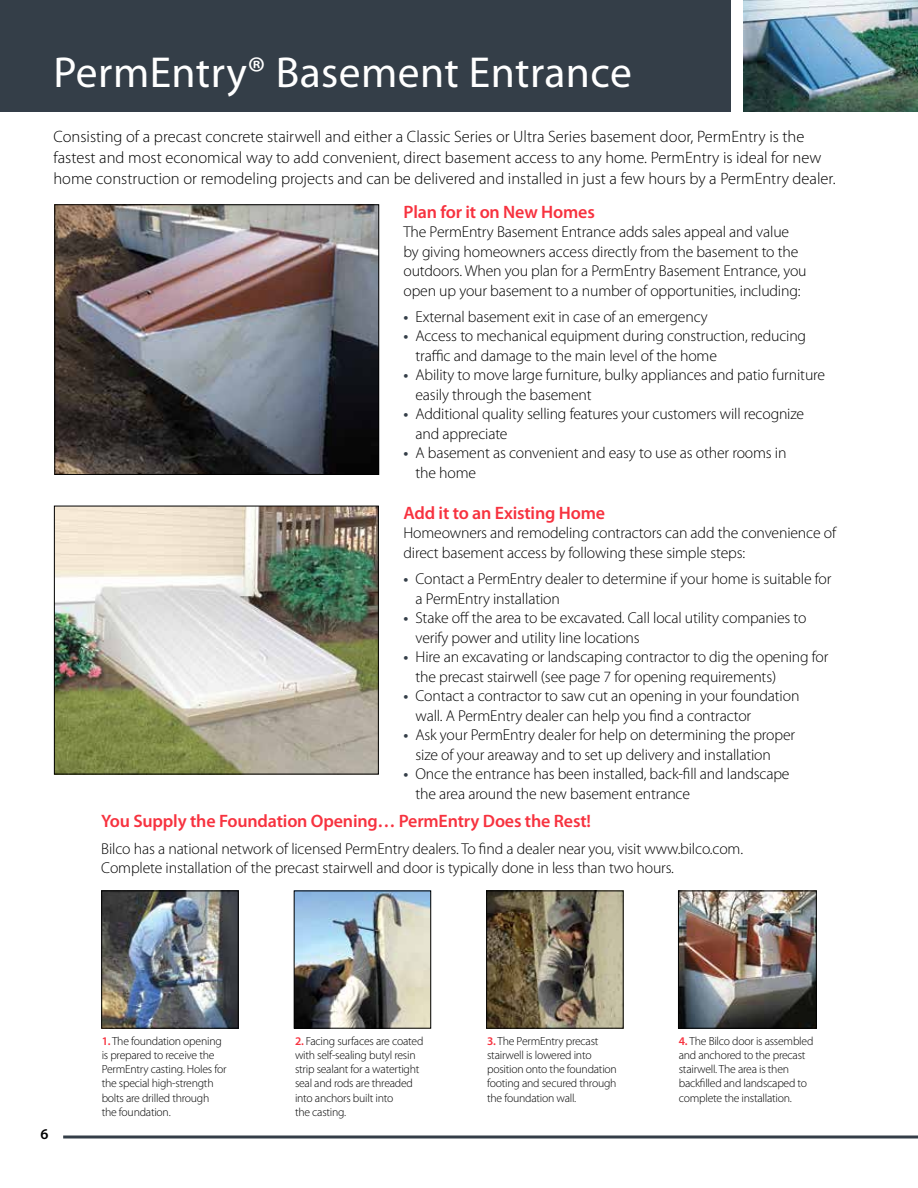
<style>
.page{position:relative;width:918px;height:1188px;background:#fff}
.page>*{position:absolute;margin:0;border:0;box-sizing:border-box;transform-origin:0 0}
.t1{font:43.5px "Myriad Pro";letter-spacing:.01em;color:#fff}
.t2{font:600 18px "Myriad Pro";letter-spacing:-.01em;color:#f7323f}
.t3{font:300 16.5px/21px "Myriad Pro";color:#000}
.t4{font:300 15.75px/19.5px "Myriad Pro";letter-spacing:-.01em;color:#000}
.t5{font:600 15px "Myriad Pro";color:#000}
.t6{font:300 11.7px/14.1px "Myriad Pro";letter-spacing:-.02em;color:#000}
.s1{font-weight:600;color:#343e48}
.s2{font-weight:600;color:#f7323f}
</style>
<div class="page">
<hr style="left:63px;top:1136px;width:855px;height:2px;background:#343e48">
<img style="left:743px;top:0;width:175px;height:111px">
<div style="left:0;top:0;width:731px;height:111px;background:#343e48"></div>
<img style="left:56px;top:508px;width:321px;height:264px">
<div style="left:54px;top:506px;width:325px;height:268px;border:1px solid #000"></div>
<img style="left:56px;top:206px;width:321px;height:267px">
<div style="left:54px;top:204px;width:325px;height:271px;border:1px solid #000"></div>
<img style="left:103px;top:893px;width:134px;height:134px">
<div style="left:101px;top:891px;width:138px;height:138px;border:1px solid #000"></div>
<img style="left:296px;top:893px;width:133px;height:134px">
<div style="left:294px;top:891px;width:137px;height:138px;border:1px solid #000"></div>
<img style="left:488px;top:893px;width:134px;height:134px">
<div style="left:486px;top:891px;width:138px;height:138px;border:1px solid #000"></div>
<img style="left:680px;top:893px;width:135px;height:134px">
<div style="left:678px;top:891px;width:139px;height:138px;border:1px solid #000"></div>
<h1 class="t1" style="left:53px;top:48px;width:580px">PermEntry® Basement Entrance</h1>
<p class="t3" style="left:53px;top:127px;width:784px">Consisting of a precast concrete stairwell and either a Classic Series or Ultra Series basement door, PermEntry is the fastest and most economical way to add convenient, direct basement access to any home. PermEntry is ideal for new home construction or remodeling projects and can be delivered and installed in just a few hours by a PermEntry dealer.</p>
<p class="t2" style="left:404px;top:202px;width:193px">Plan for it on New Homes</p>
<p class="t4" style="left:404px;top:222px;width:405px">The PermEntry Basement Entrance adds sales appeal and value by giving homeowners access directly from the basement to the outdoors. When you plan for a PermEntry Basement Entrance, you open up your basement to a number of opportunities, including:</p>
<p class="t4" style="left:404px;top:307px;width:306px"><span class="s1">•</span> External basement exit in case of an emergency</p>
<p class="t4" style="left:416px;top:327px;width:392px;text-indent:-12px"><span class="s1">•</span> Access to mechanical equipment during construction, reducing traffic and damage to the main level of the home</p>
<p class="t4" style="left:416px;top:366px;width:411px;text-indent:-12px"><span class="s1">•</span> Ability to move large furniture, bulky appliances and patio furniture easily through the basement</p>
<p class="t4" style="left:416px;top:405px;width:390px;text-indent:-12px"><span class="s1">•</span> Additional quality selling features your customers will recognize and appreciate</p>
<p class="t4" style="left:416px;top:444px;width:372px;text-indent:-12px"><span class="s1">•</span> A basement as convenient and easy to use as other rooms in the home</p>
<p class="t2" style="left:404px;top:503px;width:203px">Add it to an Existing Home</p>
<p class="t4" style="left:404px;top:524px;width:434px">Homeowners and remodeling contractors can add the convenience of direct basement access by following these simple steps:</p>
<p class="t4" style="left:416px;top:569px;width:417px;text-indent:-12px"><span class="s1">•</span> Contact a PermEntry dealer to determine if your home is suitable for a PermEntry installation</p>
<p class="t4" style="left:416px;top:608px;width:393px;text-indent:-12px"><span class="s1">•</span> Stake off the area to be excavated. Call local utility companies to verify power and utility line locations</p>
<p class="t4" style="left:416px;top:647px;width:414px;text-indent:-12px"><span class="s1">•</span> Hire an excavating or landscaping contractor to dig the opening for the precast stairwell (see page 7 for opening requirements)</p>
<p class="t4" style="left:416px;top:686px;width:385px;text-indent:-12px"><span class="s1">•</span> Contact a contractor to saw cut an opening in your foundation wall. A PermEntry dealer can help you find a contractor</p>
<p class="t4" style="left:416px;top:725px;width:381px;text-indent:-12px"><span class="s1">•</span> Ask your PermEntry dealer for help on determining the proper size of your areaway and to set up delivery and installation</p>
<p class="t4" style="left:416px;top:764px;width:376px;text-indent:-12px"><span class="s1">•</span> Once the entrance has been installed, back-fill and landscape the area around the new basement entrance</p>
<p class="t2" style="left:101px;top:811px;width:491px">You Supply the Foundation Opening… PermEntry Does the Rest!</p>
<p class="t4" style="left:101px;top:839px;width:643px">Bilco has a national network of licensed PermEntry dealers. To find a dealer near you, visit www.bilco.com.<br>Complete installation of the precast stairwell and door is typically done in less than two hours.</p>
<p class="t5" style="left:40px;top:1125px;width:10px">6</p>
<p class="t6" style="left:102px;top:1034px;width:126px"><span class="s2">1.</span> The foundation opening is prepared to receive the<br>PermEntry casting. Holes for the special high-strength bolts are drilled through the foundation.</p>
<p class="t6" style="left:295px;top:1034px;width:130px"><span class="s2">2.</span> Facing surfaces are coated with self-sealing butyl resin strip sealant for a watertight seal and rods are threaded into anchors built into<br>the casting.</p>
<p class="t6" style="left:487px;top:1034px;width:131px"><span class="s2">3.</span> The PermEntry precast stairwell is lowered into position onto the foundation footing and secured through the foundation wall.</p>
<p class="t6" style="left:679px;top:1034px;width:136px"><span class="s2">4.</span> The Bilco door is assembled and anchored to the precast stairwell. The area is then backfilled and landscaped to complete the installation.</p>
</div>
